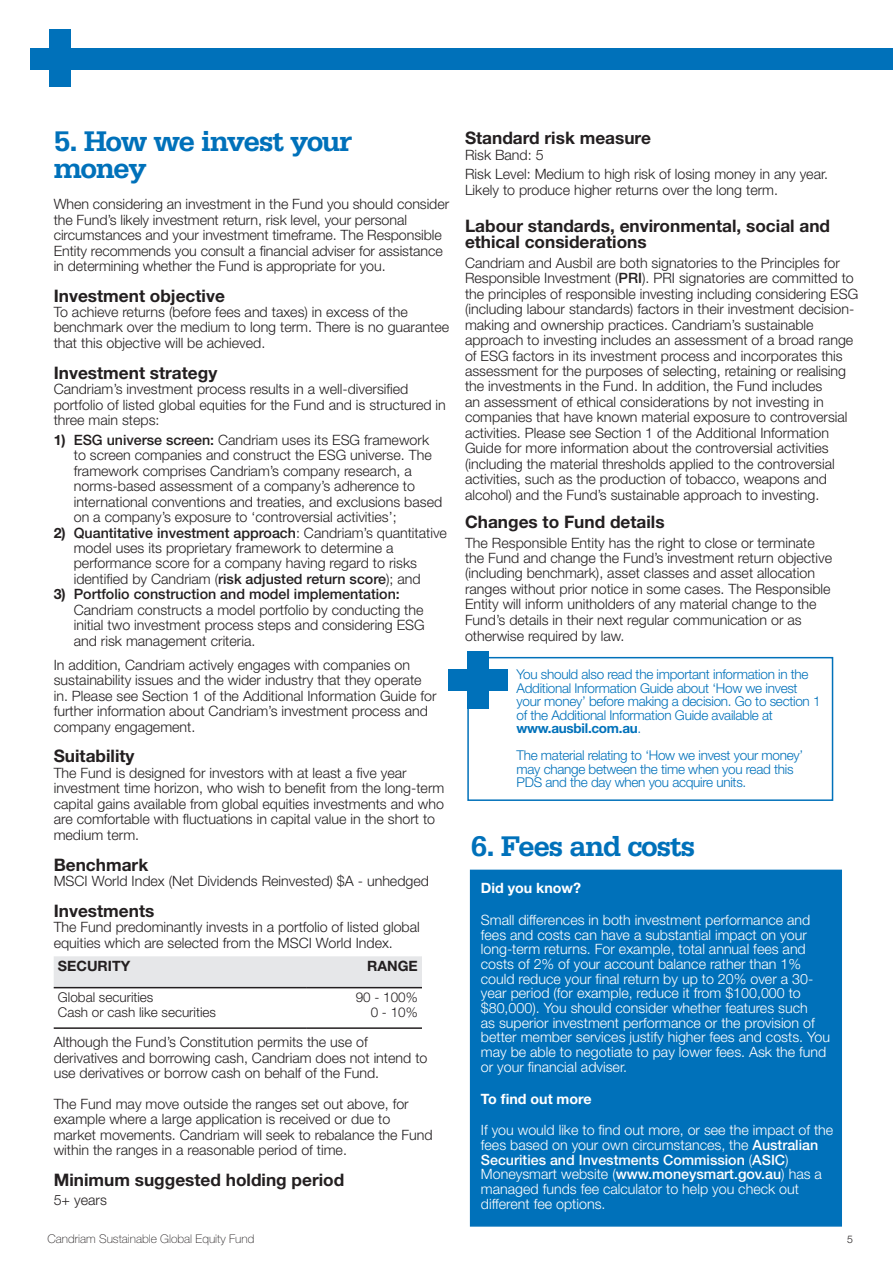
<style>
.page{position:relative;width:893px;height:1263px;background:#fff}
.page>*{position:absolute;margin:0;border:0;box-sizing:border-box;transform-origin:0 0}
.Title_white{font:700 30px/27px "Serifa Std";letter-spacing:-.05em;color:#0071ba}
.Title_white-2{font:700 17.25px/16.5px "Helvetica Neue LT Std";color:#231f20}
.Title_white-3{font:300 14.25px/15.5px "Helvetica Neue LT Std";color:#231f20}
.Title_white-4{font:300 14.25px/14.7px "Helvetica Neue LT Std";color:#fff}
.Title_white-5{font:700 14.25px "Helvetica Neue LT Std";color:#fff}
.Table_heading_left{font:700 14.25px "Helvetica Neue LT Std";color:#231f20}
.t1{font:300 13.5px/13.5px "Helvetica Neue LT Std";letter-spacing:-.02em;color:#0071ba}
.Body_text{font:300 13.5px "Helvetica Neue LT Std";color:#231f20}
.Table_body_left{font:300 13.5px "Helvetica Neue LT Std";color:#231f20}
.t2{font:100 12px "Helvetica Neue LT Std";color:#231f20}
.t3{font:300 10.5px "Helvetica Neue LT Std";color:#231f20}
.s1{font-weight:700}
.s2{font-weight:500}
</style>
<div class="page">
<div style="left:31px;top:48px;width:862px;height:21px;background:#0071ba"></div>
<div style="left:50px;top:30px;width:21px;height:57px;background:#0071ba"></div>
<div style="left:54px;top:956px;width:368px;height:31px;background:#e6e7e9"></div>
<hr style="left:54px;top:1027px;width:252px;height:2px;background:#231f20">
<hr style="left:306px;top:1027px;width:116px;height:2px;background:#231f20">
<hr style="left:54px;top:987px;width:252px;height:1px;background:#231f20">
<hr style="left:306px;top:987px;width:116px;height:1px;background:#231f20">
<div style="left:467px;top:657px;width:366px;height:144px;border:2px solid #0071ba"></div>
<div style="left:448px;top:669px;width:59px;height:22px;background:#0071ba"></div>
<div style="left:467px;top:651px;width:22px;height:58px;background:#0071ba"></div>
<div style="left:470px;top:870px;width:372px;height:356px;background:#0071ba"></div>
<p class="Title_white" style="left:54px;top:128px;width:300px">5. How we invest your money</p>
<p class="Title_white-3" style="left:54px;top:196px;width:397px">When considering an investment in the Fund you should consider the Fund’s likely investment return, risk level, your personal circumstances and your investment timeframe. The Responsible Entity recommends you consult a financial adviser for assistance in determining whether the Fund is appropriate for you.</p>
<p class="Title_white-2" style="left:54px;top:287px;width:173px">Investment objective</p>
<p class="Title_white-3" style="left:54px;top:304px;width:397px">To achieve returns (before fees and taxes) in excess of the benchmark over the medium to long term. There is no guarantee that this objective will be achieved.</p>
<p class="Title_white-2" style="left:54px;top:364px;width:165px">Investment strategy</p>
<p class="Title_white-3" style="left:54px;top:381px;width:394px">Candriam’s investment process results in a well-diversified portfolio of listed global equities for the Fund and is structured in three main steps:</p>
<p class="Title_white-3" style="left:74px;top:432px;width:370px;text-indent:-20px"><span class="s1">1)</span> <span class="s2">ESG universe screen:</span> Candriam uses its ESG framework to screen companies and construct the ESG universe. The framework comprises Candriam’s company research, a norms-based assessment of a company’s adherence to international conventions and treaties, and exclusions based on a company’s exposure to ‘controversial activities’;</p>
<p class="Title_white-3" style="left:74px;top:524px;width:375px;text-indent:-20px"><span class="s1">2)</span> <span class="s2">Quantitative investment approach</span>: Candriam’s quantitative model uses its proprietary framework to determine a performance score for a company having regard to risks identified by Candriam (<span class="s2">risk adjusted return score</span>); and</p>
<p class="Title_white-3" style="left:74px;top:586px;width:353px;text-indent:-20px"><span class="s1">3)</span> <span class="s2">Portfolio construction and model implementation:<br></span>Candriam constructs a model portfolio by conducting the initial two investment process steps and considering ESG and risk management criteria.</p>
<p class="Title_white-3" style="left:54px;top:657px;width:384px">In addition, Candriam actively engages with companies on sustainability issues and the wider industry that they operate in. Please see Section 1 of the Additional Information Guide for further information about Candriam’s investment process and company engagement.</p>
<p class="Title_white-2" style="left:54px;top:748px;width:82px">Suitability</p>
<p class="Title_white-3" style="left:54px;top:765px;width:392px">The Fund is designed for investors with at least a five year investment time horizon, who wish to benefit from the long-term capital gains available from global equities investments and who are comfortable with fluctuations in capital value in the short to medium term.</p>
<p class="Title_white-2" style="left:54px;top:856px;width:96px">Benchmark</p>
<p class="Title_white-3" style="left:54px;top:873px;width:377px">MSCI World Index (Net Dividends Reinvested) $A - unhedged</p>
<p class="Title_white-2" style="left:54px;top:902px;width:102px">Investments</p>
<p class="Title_white-3" style="left:54px;top:919px;width:368px">The Fund predominantly invests in a portfolio of listed global equities which are selected from the MSCI World Index.</p>
<p class="Table_heading_left" style="left:58px;top:957px;width:74px">SECURITY</p>
<p class="Table_heading_left" style="left:367px;top:957px;width:52px">RANGE</p>
<p class="Body_text" style="left:58px;top:988px;width:97px">Global securities</p>
<p class="Body_text" style="left:58px;top:1004px;width:160px">Cash or cash like securities</p>
<p class="Table_body_left" style="left:356px;top:988px;width:64px">90 - 100%</p>
<p class="Table_body_left" style="left:371px;top:1004px;width:49px">0 - 10%</p>
<p class="Title_white-3" style="left:54px;top:1033px;width:375px">Although the Fund’s Constitution permits the use of derivatives and borrowing cash, Candriam does not intend to use derivatives or borrow cash on behalf of the Fund.</p>
<p class="Title_white-3" style="left:54px;top:1096px;width:381px">The Fund may move outside the ranges set out above, for example where a large application is received or due to market movements. Candriam will seek to rebalance the Fund within the ranges in a reasonable period of time.</p>
<p class="Title_white-2" style="left:54px;top:1171px;width:292px">Minimum suggested holding period</p>
<p class="Title_white-3" style="left:54px;top:1192px;width:55px">5+ years</p>
<p class="Title_white-2" style="left:465px;top:129px;width:187px">Standard risk measure</p>
<p class="Title_white-3" style="left:465px;top:146px;width:80px">Risk Band: 5</p>
<p class="Title_white-3" style="left:465px;top:166px;width:365px">Risk Level: Medium to high risk of losing money in any year.<br>Likely to produce higher returns over the long term.</p>
<p class="Title_white-2" style="left:465px;top:217px;width:367px">Labour standards, environmental, social and ethical considerations</p>
<p class="Title_white-3" style="left:465px;top:255px;width:395px">Candriam and Ausbil are both signatories to the Principles for Responsible Investment (<span class="s2">PRI</span>). PRI signatories are committed to the principles of responsible investing including considering ESG (including labour standards) factors in their investment decision&shy;making and ownership practices. Candriam’s sustainable approach to investing includes an assessment of a broad range of ESG factors in its investment process and incorporates this assessment for the purposes of selecting, retaining or realising the investments in the Fund. In addition, the Fund includes<br>an assessment of ethical considerations by not investing in companies that have known material exposure to controversial activities. Please see Section 1 of the Additional Information Guide for more information about the controversial activities (including the material thresholds applied to the controversial activities, such as the production of tobacco, weapons and alcohol) and the Fund’s sustainable approach to investing.</p>
<p class="Title_white-2" style="left:465px;top:513px;width:201px">Changes to Fund details</p>
<p class="Title_white-3" style="left:465px;top:534px;width:369px">The Responsible Entity has the right to close or terminate the Fund and change the Fund’s investment return objective (including benchmark), asset classes and asset allocation ranges without prior notice in some cases. The Responsible Entity will inform unitholders of any material change to the Fund’s details in their next regular communication or as otherwise required by law.</p>
<p class="t1" style="left:516px;top:667px;width:306px">You should also read the important information in the Additional Information Guide about ‘How we invest your money’ before making a decision. Go to section 1 of the Additional Information Guide available at <span class="s1">www.ausbil.com.au</span>.</p>
<p class="t1" style="left:516px;top:748px;width:288px">The material relating to ‘How we invest your money’ may change between the time when you read this<br>PDS and the day when you acquire units.</p>
<p class="Title_white" style="left:471px;top:832px;width:226px">6. Fees and costs</p>
<p class="Title_white-5" style="left:481px;top:879px;width:102px">Did you know?</p>
<p class="Title_white-4" style="left:481px;top:912px;width:351px">Small differences in both investment performance and fees and costs can have a substantial impact on your long-term returns. For example, total annual fees and costs of 2% of your account balance rather than 1% could reduce your final return by up to 20% over a 30- year period (for example, reduce it from $100,000 to $80,000). You should consider whether features such<br>as superior investment performance or the provision of better member services justify higher fees and costs. You may be able to negotiate to pay lower fees. Ask the fund or your financial adviser.</p>
<p class="Title_white-5" style="left:481px;top:1090px;width:112px">To find out more</p>
<p class="Title_white-4" style="left:481px;top:1122px;width:354px">If you would like to find out more, or see the impact of the fees based on your own circumstances, the <span class="s2">Australian Securities and Investments Commission</span> (<span class="s2">ASIC</span>)<br>Moneysmart website (<span class="s2">www.moneysmart.gov.au</span>) has a managed funds fee calculator to help you check out different fee options.</p>
<p class="t2" style="left:48px;top:1231px;width:208px">Candriam Sustainable Global Equity Fund</p>
<p class="t3" style="left:847px;top:1232px;width:7px">5</p>
</div>
